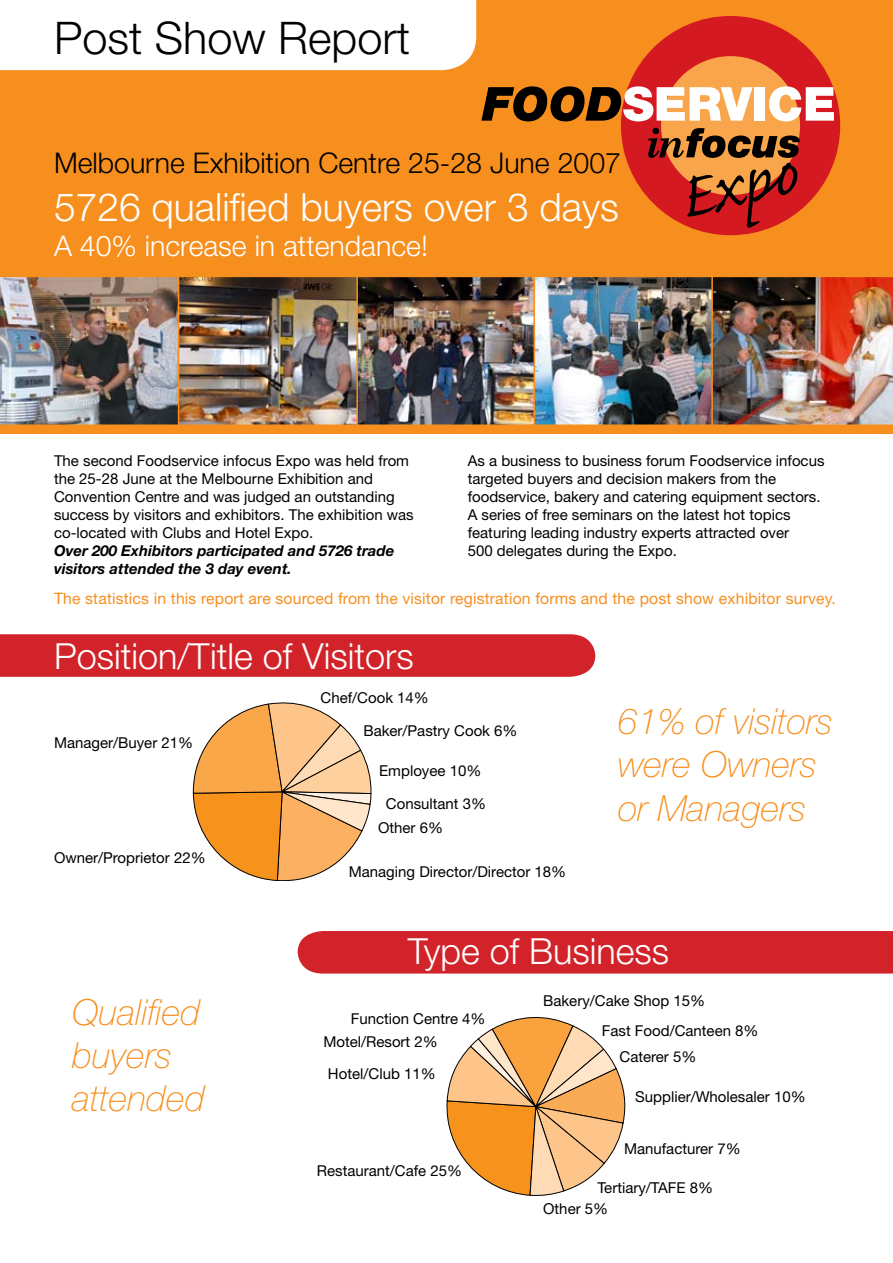
<style>
.page{position:relative;width:893px;height:1263px;background:#fff}
.page>*{position:absolute;margin:0;border:0;box-sizing:border-box;transform-origin:0 0}
.t1{font:300 45px "Helvetica Neue";color:#000}
.t2{font:300 39px "Helvetica Neue";color:#fff}
.t3{font:italic 100 36px/43.2px "Helvetica Neue";color:#f78f1e}
.t4{font:300 36px "Helvetica Neue";color:#fff}
.t5{font:300 28.5px "Helvetica Neue";color:#000}
.t6{font:300 28.5px "Helvetica Neue";color:#fff}
.t7{font:italic 18.3px "Helvetica Neue";letter-spacing:.02em;color:#000}
.t8{font:15.75px "Helvetica Neue";letter-spacing:.01em;color:#f78f1e}
.t9{font:15px/18px "Helvetica Neue";color:#000}
.t10{font:italic 700 15px/18px "Helvetica Neue";color:#000}
</style>
<div class="page">
<div style="left:0;top:0;width:893px;height:434px;background:#f78f1e"></div>
<div style="left:621px;top:16px;width:219px;height:219px;background:#d51920;border-radius:50%"></div>
<div style="left:661px;top:56px;width:139px;height:139px;background:#f9a54b;border-radius:50%"></div>
<svg style="left:481px;top:86px;width:272px;height:35px"></svg>
<div style="left:754px;top:87px;width:11px;height:34px;background:#fff"></div>
<svg style="left:769px;top:86px;width:65px;height:35px"></svg>
<svg style="left:648px;top:128px;width:152px;height:100px"></svg>
<div style="left:0;top:0;width:476px;height:70px;background:#fff"></div>
<svg style="left:193px;top:702px;width:179px;height:179px"></svg>
<svg style="left:446px;top:1016px;width:180px;height:180px"></svg>
<div style="left:0;top:634px;width:595px;height:43px;background:#d2232a"></div>
<div style="left:298px;top:931px;width:595px;height:42px;background:#d2232a"></div>
<img style="left:179px;top:279px;width:177px;height:144px">
<div style="left:175px;top:276px;width:186px;height:150px;border:2px solid #f78f1e"></div>
<img style="left:0;top:276px;width:179px;height:150px">
<img style="left:359px;top:279px;width:174px;height:144px">
<div style="left:356px;top:276px;width:180px;height:150px;border:2px solid #f78f1e"></div>
<img style="left:536px;top:279px;width:175px;height:144px">
<div style="left:533px;top:276px;width:181px;height:150px;border:2px solid #f78f1e"></div>
<img style="left:711px;top:276px;width:182px;height:150px">
<h1 class="t1" style="left:54px;top:10px;width:357px">Post Show Report</h1>
<h3 class="t5" style="left:54px;top:146px;width:569px">Melbourne Exhibition Centre 25-28 June 2007</h3>
<h2 class="t2" style="left:54px;top:184px;width:566px">5726 qualified buyers over 3 days</h2>
<h3 class="t6" style="left:54px;top:228px;width:375px">A 40% increase in attendance!</h3>
<p class="t9" style="left:54px;top:451px;width:361px">The second Foodservice infocus Expo was held from the 25-28 June at the Melbourne Exhibition and Convention Centre and was judged an outstanding success by visitors and exhibitors. The exhibition was co-located with Clubs and Hotel Expo.</p>
<p class="t10" style="left:54px;top:541px;width:342px">Over 200 Exhibitors participated and 5726 trade visitors attended the 3 day event.</p>
<p class="t7" style="left:479px;top:450px;width:149px">25 - 27 June 2007</p>
<p class="t9" style="left:468px;top:451px;width:358px">As a business to business forum Foodservice infocus targeted buyers and decision makers from the foodservice, bakery and catering equipment sectors.<br>A series of free seminars on the latest hot topics featuring leading industry experts attracted over<br>500 delegates during the Expo.</p>
<p class="t8" style="left:54px;top:588px;width:783px">The statistics in this report are sourced from the visitor registration forms and the post show exhibitor survey.</p>
<h3 class="t4" style="left:54px;top:634px;width:361px">Position/Title of Visitors</h3>
<p class="t9" style="left:54px;top:733px;width:141px">Manager/Buyer 21%</p>
<p class="t9" style="left:54px;top:848px;width:153px">Owner/Proprietor 22%</p>
<p class="t9" style="left:363px;top:681px;width:156px;line-height:32.5px;text-indent:-43px">Chef/Cook 14%<br>Baker/Pastry Cook 6%</p>
<p class="t9" style="left:379px;top:754px;width:109px;line-height:32.5px;text-align:center">Employee 10%<br>Consultant 3%</p>
<p class="t9" style="left:378px;top:819px;width:67px">Other 6%</p>
<p class="t9" style="left:349px;top:863px;width:219px">Managing Director/Director 18%</p>
<h3 class="t3" style="left:618px;top:700px;width:216px">61% of visitors were Owners or Managers</h3>
<h3 class="t3" style="left:72px;top:990px;width:134px">Qualified buyers attended</h3>
<h3 class="t4" style="left:408px;top:929px;width:263px">Type of Business</h3>
<p class="t9" style="left:351px;top:1009px;width:136px">Function Centre 4%</p>
<p class="t9" style="left:323px;top:1026px;width:116px;line-height:32px;text-align:center">Motel/Resort 2%<br>Hotel/Club 11%</p>
<p class="t9" style="left:317px;top:1161px;width:147px">Restaurant/Cafe 25%</p>
<p class="t9" style="left:602px;top:985px;width:158px;line-height:30px;text-indent:-59px">Bakery/Cake Shop 15%<br>Fast Food/Canteen 8%</p>
<p class="t9" style="left:619px;top:1047px;width:78px">Caterer 5%</p>
<p class="t9" style="left:635px;top:1087px;width:172px">Supplier/Wholesaler 10%</p>
<p class="t9" style="left:624px;top:1140px;width:118px">Manufacturer 7%</p>
<p class="t9" style="left:543px;top:1176px;width:171px;line-height:21.5px;text-indent:54px">Tertiary/TAFE 8%<br>Other 5%</p>
</div>
